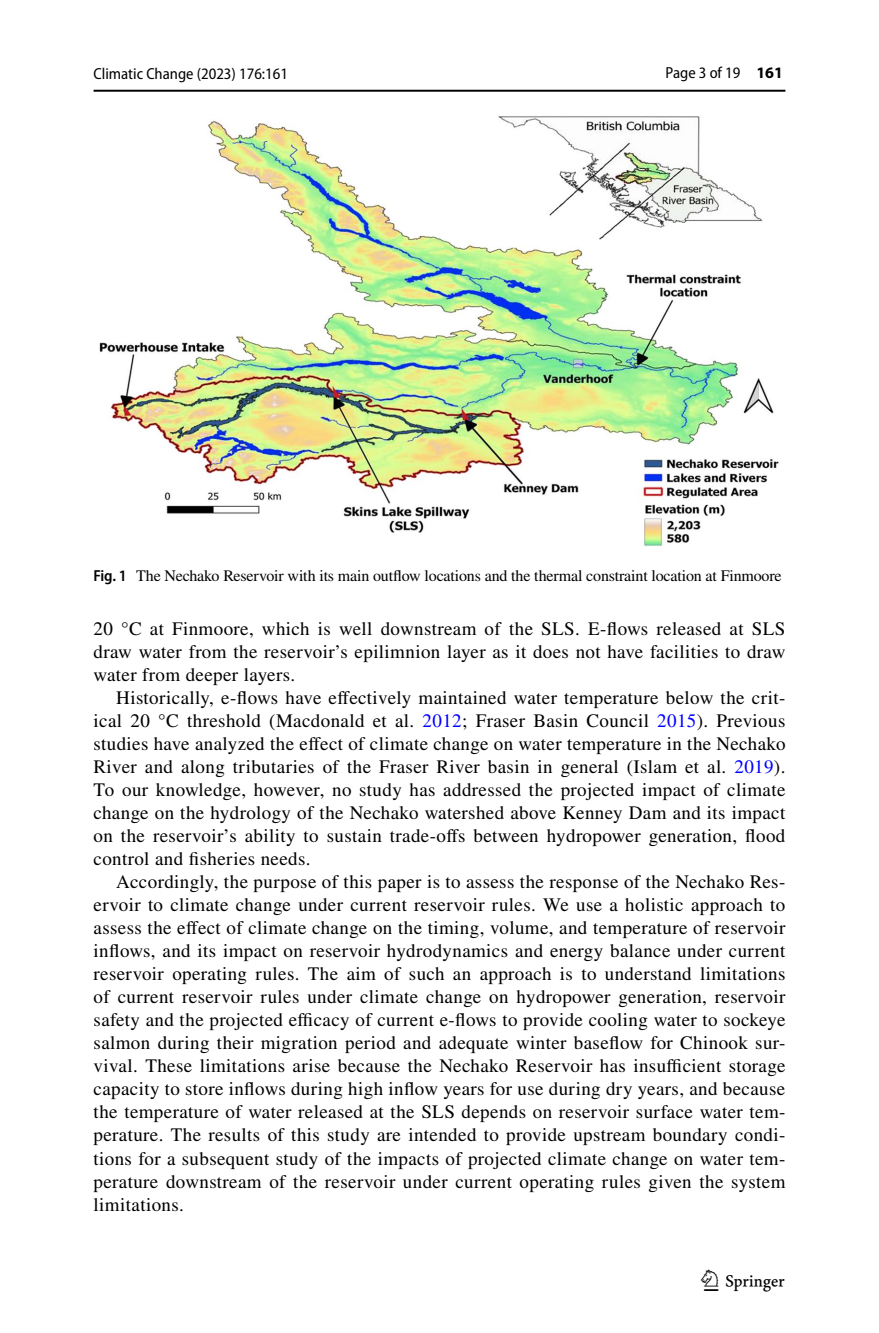
<style>
.page{position:relative;width:879px;height:1333px;background:#fff}
.page>*{position:absolute;margin:0;border:0;box-sizing:border-box;transform-origin:0 0}
.t1{font:30px "Springnew Regular 3";color:#000}
.t2{font:19px/23px "STIX";letter-spacing:.02em;color:#000;text-align:justify}
.t3{font:16px "STIX";letter-spacing:-.01em;color:#000}
.t4{font:semi-condensed 16px "Myriad Pro";color:#000}
.s1{font-weight:700;font-stretch:normal}
.s2{font-family:"Myriad Pro";font-weight:600;font-stretch:semi-condensed}
.s3{color:#00f}
</style>
<div class="page">
<hr style="left:94px;top:90px;width:691px;height:2px;background:#000">
<img style="left:99px;top:116px;width:680px;height:430px">
<p class="t4" style="left:94px;top:65px;width:196px">Climatic Change (2023) 176:161</p>
<p class="t4" style="left:665px;top:64px;width:119px">Page 3 of 19 <span class="s1">161</span></p>
<p class="t3" style="left:94px;top:564px;width:689px"><span class="s2">Fig. 1</span> The Nechako Reservoir with its main outflow locations and the thermal constraint location at Finmoore</p>
<p class="t2" style="left:94px;top:618px;width:693px">20 °C at Finmoore, which is well downstream of the SLS. E-flows released at SLS draw water from the reservoir’s epilimnion layer as it does not have facilities to draw water from deeper layers.</p>
<p class="t2" style="left:94px;top:687px;width:693px;text-indent:23px">Historically, e-flows have effectively maintained water temperature below the crit&shy;ical 20 °C threshold (Macdonald et al. <span class="s3">2012</span>; Fraser Basin Council <span class="s3">2015</span>). Previous studies have analyzed the effect of climate change on water temperature in the Nechako River and along tributaries of the Fraser River basin in general (Islam et al. <span class="s3">2019</span>).<br>To our knowledge, however, no study has addressed the projected impact of climate change on the hydrology of the Nechako watershed above Kenney Dam and its impact on the reservoir’s ability to sustain trade-offs between hydropower generation, flood control and fisheries needs.</p>
<p class="t2" style="left:94px;top:871px;width:693px;text-indent:23px">Accordingly, the purpose of this paper is to assess the response of the Nechako Res&shy;ervoir to climate change under current reservoir rules. We use a holistic approach to assess the effect of climate change on the timing, volume, and temperature of reservoir inflows, and its impact on reservoir hydrodynamics and energy balance under current reservoir operating rules. The aim of such an approach is to understand limitations of current reservoir rules under climate change on hydropower generation, reservoir safety and the projected efficacy of current e-flows to provide cooling water to sockeye salmon during their migration period and adequate winter baseflow for Chinook sur&shy;vival. These limitations arise because the Nechako Reservoir has insufficient storage capacity to store inflows during high inflow years for use during dry years, and because the temperature of water released at the SLS depends on reservoir surface water tem&shy;perature. The results of this study are intended to provide upstream boundary condi&shy;tions for a subsequent study of the impacts of projected climate change on water tem&shy;perature downstream of the reservoir under current operating rules given the system limitations.</p>
<h1 class="t1" style="left:704px;top:1269px;width:83px">1 3</h1>
</div>
